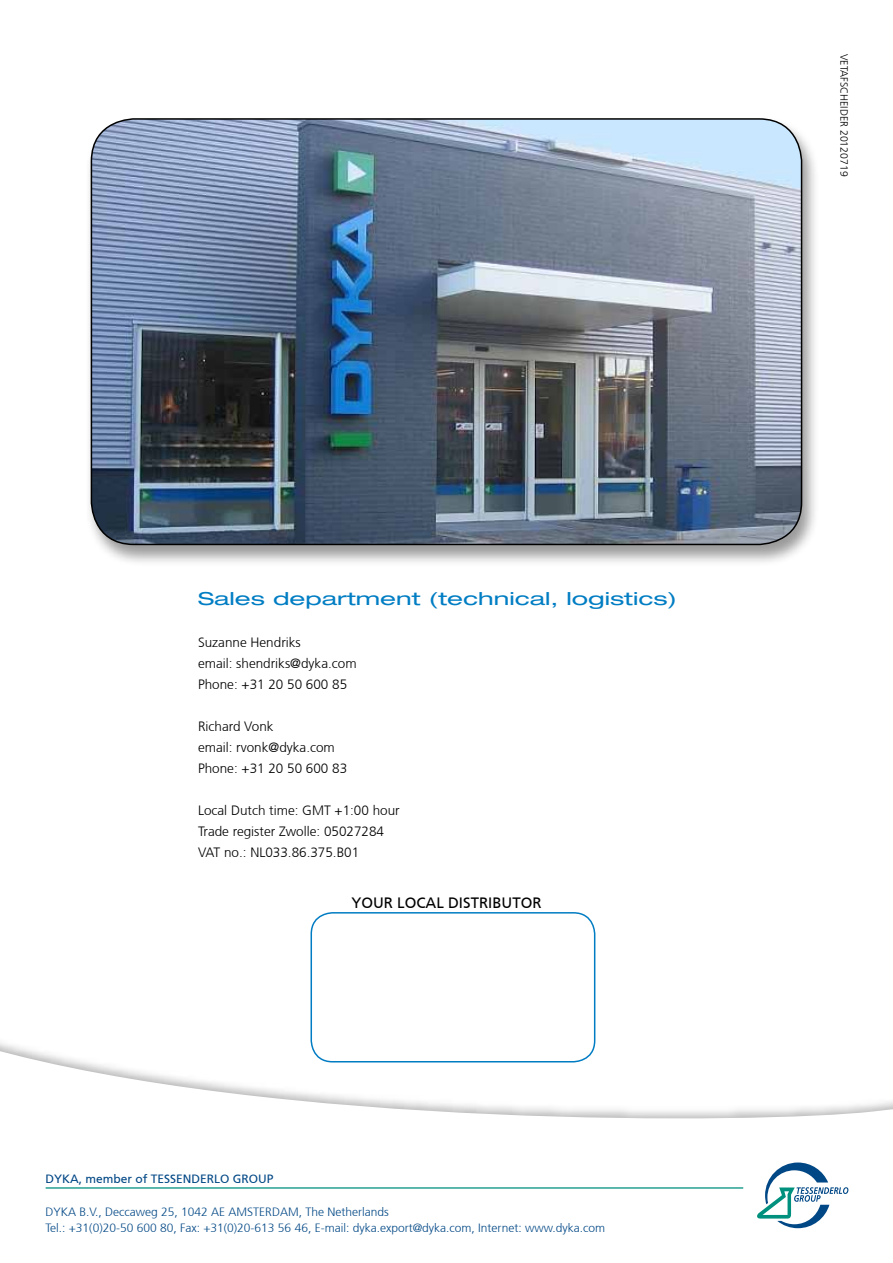
<style>
.page{position:relative;width:893px;height:1263px;background:#fff}
.page>*{position:absolute;margin:0;border:0;box-sizing:border-box;transform-origin:0 0}
.t1{font:expanded 18px "Helvetica Neue LT";color:#007dc3;scale:1.33 1}
.t2{font:15px "Frutiger CE";color:#000}
.t3{font:300 13.5px/21px "Frutiger CE";color:#000}
.t4{font:300 12px/16.5px "Frutiger 45";color:#004785}
.t5{font:12px "Frutiger 55 Roman";color:#004785}
.t6{font:300 10.5px "Frutiger CE";color:#000}
</style>
<div class="page">
<div style="left:84px;top:117px;width:735px;height:451px;background:#000;opacity:.4"></div>
<img style="left:91px;top:119px;width:710px;height:425px">
<div style="left:311px;top:912px;width:284px;height:150px;border:2px solid #007cc3;border-radius:21px"></div>
<svg style="left:0;top:1047px;width:893px;height:182px"></svg>
<svg style="left:756px;top:1162px;width:92px;height:66px"></svg>
<hr style="left:46px;top:1187px;width:697px;height:1px;background:#00907e">
<p class="t6" style="left:850px;top:54px;width:124px;rotate:90deg">VETAFSCHEIDER 20120719</p>
<h1 class="t1" style="left:198px;top:588px;width:362px">Sales department (technical, logistics)</h1>
<p class="t3" style="left:198px;top:632px;width:160px">Suzanne Hendriks<br>email: shendriks@dyka.com<br>Phone: +31 20 50 600 85</p>
<p class="t3" style="left:198px;top:716px;width:151px">Richard Vonk<br>email: rvonk@dyka.com<br>Phone: +31 20 50 600 83</p>
<p class="t3" style="left:198px;top:800px;width:203px">Local Dutch time: GMT +1:00 hour<br>Trade register Zwolle: 05027284<br>VAT no.: NL033.86.375.B01</p>
<p class="t2" style="left:351px;top:894px;width:192px">YOUR LOCAL DISTRIBUTOR</p>
<p class="t5" style="left:45px;top:1172px;width:230px">DYKA, member of TESSENDERLO GROUP</p>
<p class="t4" style="left:45px;top:1203px;width:561px">DYKA B.V., Deccaweg 25, 1042 AE AMSTERDAM, The Netherlands<br>Tel.: +31(0)20-50 600 80, Fax: +31(0)20-613 56 46, E-mail: dyka.export@dyka.com, Internet: www.dyka.com</p>
</div>
